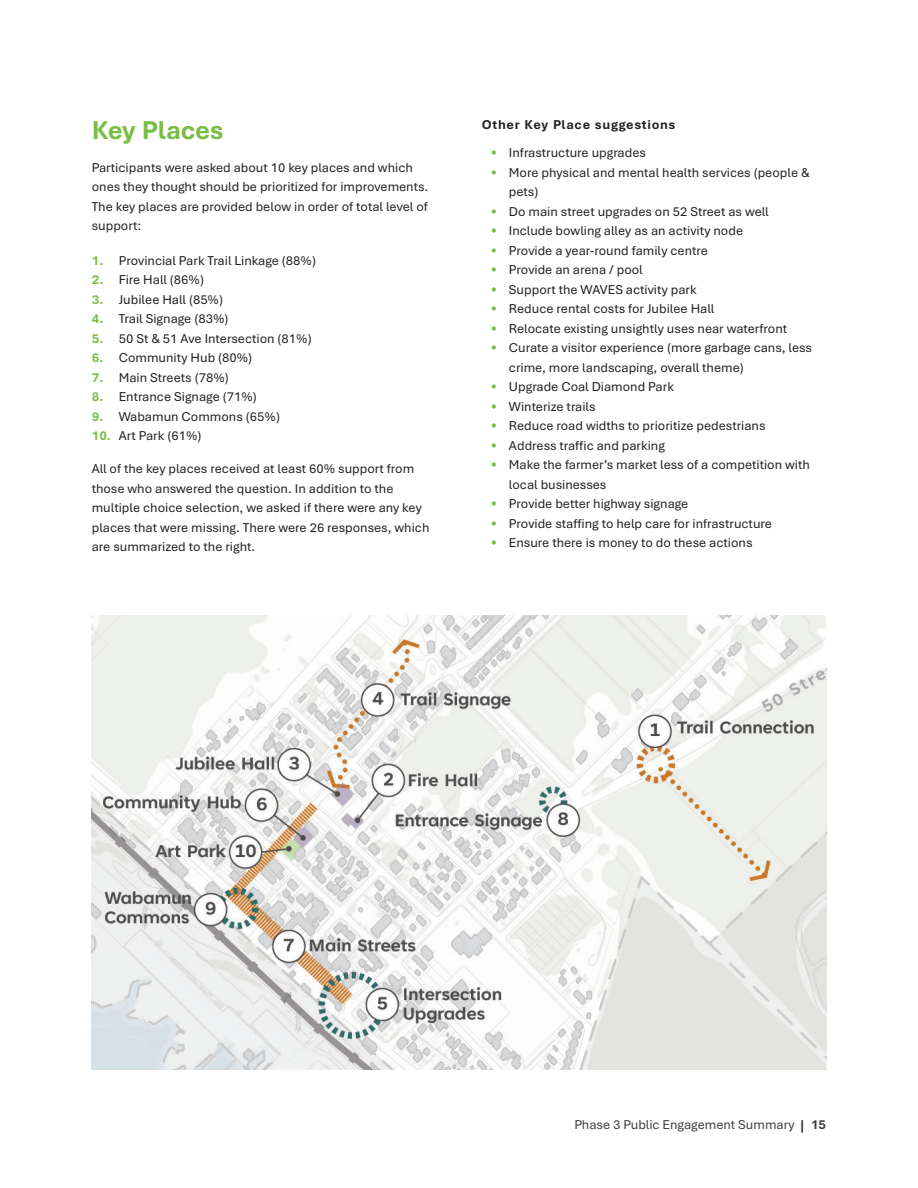
<style>
.page{position:relative;width:918px;height:1188px;background:#fff}
.page>*{position:absolute;margin:0;border:0;box-sizing:border-box;transform-origin:0 0}
._2_Header{font:700 27px "Bierstadt";letter-spacing:-.015em;color:#79bd42}
.Body{font:13.5px/19.5px "Bierstadt";color:#231f20}
.t1{font:13.5px "Bierstadt";color:#3e3e3f}
._6_Header{font:700 13.5px "Bierstadt";letter-spacing:.05em;color:#241f21}
.s1{font-weight:700;color:#79bd42}
.s2{color:#79bd42}
.s3{font-weight:700}
</style>
<div class="page">
<img style="left:92px;top:616px;width:734px;height:453px">
<p class="_2_Header" style="left:92px;top:115px;width:134px">Key Places</p>
<p class="Body" style="left:92px;top:158px;width:338px">Participants were asked about 10 key places and which ones they thought should be prioritized for improvements.<br>The key places are provided below in order of total level of support:</p>
<p class="Body" style="left:92px;top:251px;width:226px"><span class="s1">1.</span> Provincial Park Trail Linkage (88%)</p>
<p class="Body" style="left:92px;top:270px;width:114px"><span class="s1">2.</span> Fire Hall (86%)</p>
<p class="Body" style="left:92px;top:290px;width:133px"><span class="s1">3.</span> Jubilee Hall (85%)</p>
<p class="Body" style="left:92px;top:309px;width:138px"><span class="s1">4.</span> Trail Signage (83%)</p>
<p class="Body" style="left:92px;top:329px;width:221px"><span class="s1">5.</span> 50 St &amp; 51 Ave Intersection (81%)</p>
<p class="Body" style="left:92px;top:348px;width:162px"><span class="s1">6.</span> Community Hub (80%)</p>
<p class="Body" style="left:92px;top:368px;width:139px"><span class="s1">7.</span> Main Streets (78%)</p>
<p class="Body" style="left:92px;top:387px;width:167px"><span class="s1">8.</span> Entrance Signage (71%)</p>
<p class="Body" style="left:92px;top:407px;width:190px"><span class="s1">9.</span> Wabamun Commons (65%)</p>
<p class="Body" style="left:92px;top:426px;width:111px"><span class="s1">10.</span> Art Park (61%)</p>
<p class="Body" style="left:92px;top:459px;width:339px">All of the key places received at least 60% support from those who answered the question. In addition to the multiple choice selection, we asked if there were any key places that were missing. There were 26 responses, which are summarized to the right.</p>
<p class="_6_Header" style="left:482px;top:117px;width:195px">Other Key Place suggestions</p>
<p class="Body" style="left:491px;top:143px;width:157px"><span class="s2">•</span> Infrastructure upgrades</p>
<p class="Body" style="left:509px;top:163px;width:302px;text-indent:-18px"><span class="s2">•</span> More physical and mental health services (people &amp; pets)</p>
<p class="Body" style="left:491px;top:202px;width:279px"><span class="s2">•</span> Do main street upgrades on 52 Street as well</p>
<p class="Body" style="left:491px;top:221px;width:254px"><span class="s2">•</span> Include bowling alley as an activity node</p>
<p class="Body" style="left:491px;top:241px;width:219px"><span class="s2">•</span> Provide a year-round family centre</p>
<p class="Body" style="left:491px;top:260px;width:153px"><span class="s2">•</span> Provide an arena / pool</p>
<p class="Body" style="left:491px;top:280px;width:207px"><span class="s2">•</span> Support the WAVES activity park</p>
<p class="Body" style="left:491px;top:299px;width:225px"><span class="s2">•</span> Reduce rental costs for Jubilee Hall</p>
<p class="Body" style="left:491px;top:319px;width:298px"><span class="s2">•</span> Relocate existing unsightly uses near waterfront</p>
<p class="Body" style="left:509px;top:338px;width:305px;text-indent:-18px"><span class="s2">•</span> Curate a visitor experience (more garbage cans, less crime, more landscaping, overall theme)</p>
<p class="Body" style="left:491px;top:377px;width:184px"><span class="s2">•</span> Upgrade Coal Diamond Park</p>
<p class="Body" style="left:491px;top:397px;width:106px"><span class="s2">•</span> Winterize trails</p>
<p class="Body" style="left:491px;top:416px;width:276px"><span class="s2">•</span> Reduce road widths to prioritize pedestrians</p>
<p class="Body" style="left:491px;top:436px;width:176px"><span class="s2">•</span> Address traffic and parking</p>
<p class="Body" style="left:509px;top:455px;width:302px;text-indent:-18px"><span class="s2">•</span> Make the farmer’s market less of a competition with local businesses</p>
<p class="Body" style="left:491px;top:494px;width:199px"><span class="s2">•</span> Provide better highway signage</p>
<p class="Body" style="left:491px;top:514px;width:283px"><span class="s2">•</span> Provide staffing to help care for infrastructure</p>
<p class="Body" style="left:491px;top:533px;width:263px"><span class="s2">•</span> Ensure there is money to do these actions</p>
<p class="t1" style="left:574px;top:1117px;width:253px">Phase 3 Public Engagement Summary <span class="s3">| 15</span></p>
</div>
